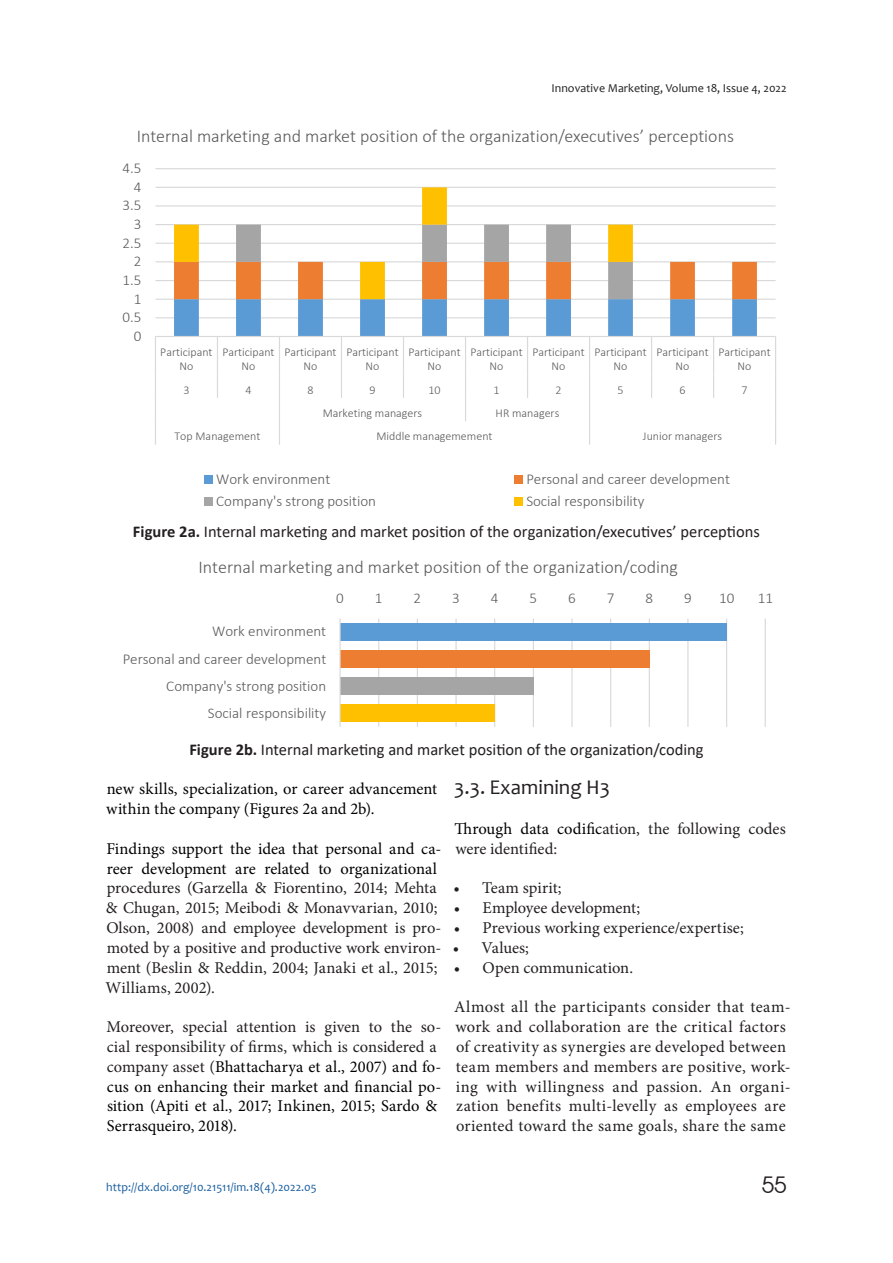
<style>
.page{position:relative;width:893px;height:1263px;background:#fff}
.page>*{position:absolute;margin:0;border:0;box-sizing:border-box;transform-origin:0 0}
.t1{font:22.5px "Avant Garde Gothic C";color:#231f20}
.t2{font:21px "Candara";color:#231f20}
.t3{font:300 18px "Calibri";color:#595959}
.t4{font:16.5px/19.8px "Minion Pro";letter-spacing:.01em;color:#231f20}
.t5{font:16.5px/19.8px "Minion Pro";letter-spacing:.005em;color:#000}
.t6{font:16.5px "Calibri";color:#231f20}
.t7{font:16.5px "Minion Pro";letter-spacing:-.01em;color:#231f20}
.t8{font:300 15px/27px "Calibri";color:#595959;text-align:right}
.t9{font:300 12px/14.7px "Calibri";color:#595959;text-align:center}
.t10{font:12px "Candara";color:#175d9e}
.t11{font:12px "Candara";color:#231f20}
.s1{font-weight:700}
.s2{color:#231f20}
.s3{color:#000}
</style>
<div class="page">
<hr style="left:155px;top:317px;width:621px;height:1px;background:#d9d9d9">
<hr style="left:155px;top:299px;width:621px;height:1px;background:#d9d9d9">
<hr style="left:155px;top:280px;width:621px;height:1px;background:#d9d9d9">
<hr style="left:155px;top:261px;width:621px;height:1px;background:#d9d9d9">
<hr style="left:155px;top:243px;width:621px;height:1px;background:#d9d9d9">
<hr style="left:155px;top:224px;width:621px;height:1px;background:#d9d9d9">
<hr style="left:155px;top:205px;width:621px;height:2px;background:#d9d9d9">
<hr style="left:155px;top:187px;width:621px;height:1px;background:#d9d9d9">
<hr style="left:155px;top:168px;width:621px;height:1px;background:#d9d9d9">
<svg style="left:174px;top:242px;width:583px;height:94px"></svg>
<svg style="left:174px;top:187px;width:459px;height:112px"></svg>
<hr style="left:155px;top:336px;width:621px;height:1px;background:#d9d9d9">
<hr style="left:155px;top:336px;width:1px;height:39px;background:#d9d9d9">
<hr style="left:217px;top:336px;width:1px;height:39px;background:#d9d9d9">
<hr style="left:279px;top:336px;width:1px;height:39px;background:#d9d9d9">
<hr style="left:341px;top:336px;width:1px;height:39px;background:#d9d9d9">
<hr style="left:403px;top:336px;width:1px;height:39px;background:#d9d9d9">
<hr style="left:465px;top:336px;width:1px;height:39px;background:#d9d9d9">
<hr style="left:527px;top:336px;width:1px;height:39px;background:#d9d9d9">
<hr style="left:589px;top:336px;width:1px;height:39px;background:#d9d9d9">
<hr style="left:651px;top:336px;width:1px;height:39px;background:#d9d9d9">
<hr style="left:713px;top:336px;width:1px;height:39px;background:#d9d9d9">
<hr style="left:775px;top:336px;width:1px;height:39px;background:#d9d9d9">
<svg style="left:217px;top:375px;width:1px;height:23px"></svg>
<svg style="left:341px;top:375px;width:1px;height:23px"></svg>
<svg style="left:403px;top:375px;width:1px;height:23px"></svg>
<svg style="left:527px;top:375px;width:1px;height:23px"></svg>
<svg style="left:651px;top:375px;width:1px;height:23px"></svg>
<svg style="left:713px;top:375px;width:1px;height:23px"></svg>
<svg style="left:465px;top:375px;width:1px;height:46px"></svg>
<svg style="left:155px;top:375px;width:1px;height:70px"></svg>
<svg style="left:279px;top:375px;width:1px;height:70px"></svg>
<svg style="left:589px;top:375px;width:1px;height:70px"></svg>
<svg style="left:775px;top:375px;width:1px;height:70px"></svg>
<div style="left:204px;top:475px;width:9px;height:8px;background:#5b9bd5"></div>
<div style="left:514px;top:475px;width:9px;height:8px;background:#ed7d31"></div>
<div style="left:204px;top:497px;width:9px;height:9px;background:#a5a5a5"></div>
<div style="left:514px;top:497px;width:9px;height:9px;background:#ffc000"></div>
<hr style="left:378px;top:618px;width:1px;height:109px;background:#d9d9d9">
<hr style="left:417px;top:618px;width:1px;height:109px;background:#d9d9d9">
<hr style="left:455px;top:618px;width:2px;height:109px;background:#d9d9d9">
<hr style="left:494px;top:618px;width:1px;height:109px;background:#d9d9d9">
<hr style="left:533px;top:618px;width:1px;height:109px;background:#d9d9d9">
<hr style="left:571px;top:618px;width:2px;height:109px;background:#d9d9d9">
<hr style="left:610px;top:618px;width:1px;height:109px;background:#d9d9d9">
<hr style="left:649px;top:618px;width:1px;height:109px;background:#d9d9d9">
<hr style="left:687px;top:618px;width:1px;height:109px;background:#d9d9d9">
<hr style="left:726px;top:618px;width:1px;height:109px;background:#d9d9d9">
<hr style="left:765px;top:618px;width:1px;height:109px;background:#d9d9d9">
<div style="left:340px;top:650px;width:309px;height:18px;background:#ed7d31"></div>
<div style="left:340px;top:677px;width:193px;height:18px;background:#a5a5a5"></div>
<div style="left:340px;top:704px;width:155px;height:18px;background:#ffc000"></div>
<div style="left:340px;top:623px;width:387px;height:18px;background:#5b9bd5"></div>
<hr style="left:339px;top:618px;width:2px;height:109px;background:#d9d9d9">
<p class="t11" style="left:552px;top:83px;width:237px">Innovative Marketing, Volume 18, Issue 4, 2022</p>
<p class="t3" style="left:137px;top:129px;width:599px">Internal marketing and market position of the organization/executives’ perceptions</p>
<p class="t8" style="left:123px;top:155px;width:20px">4.5</p>
<p class="t8" style="left:134px;top:174px;width:9px">4</p>
<p class="t8" style="left:123px;top:193px;width:20px">3.5</p>
<p class="t8" style="left:134px;top:211px;width:9px">3</p>
<p class="t8" style="left:123px;top:230px;width:20px">2.5</p>
<p class="t8" style="left:134px;top:249px;width:9px">2</p>
<p class="t8" style="left:123px;top:267px;width:20px">1.5</p>
<p class="t8" style="left:134px;top:286px;width:9px">1</p>
<p class="t8" style="left:123px;top:305px;width:20px">0.5</p>
<p class="t8" style="left:134px;top:323px;width:9px">0</p>
<p class="t9" style="left:160px;top:345px;width:54px">Participant<br>No</p>
<p class="t9" style="left:222px;top:345px;width:54px">Participant<br>No</p>
<p class="t9" style="left:284px;top:345px;width:54px">Participant<br>No</p>
<p class="t9" style="left:346px;top:345px;width:54px">Participant<br>No</p>
<p class="t9" style="left:408px;top:345px;width:54px">Participant<br>No</p>
<p class="t9" style="left:470px;top:345px;width:54px">Participant<br>No</p>
<p class="t9" style="left:532px;top:345px;width:54px">Participant<br>No</p>
<p class="t9" style="left:594px;top:345px;width:54px">Participant<br>No</p>
<p class="t9" style="left:656px;top:345px;width:54px">Participant<br>No</p>
<p class="t9" style="left:718px;top:345px;width:54px">Participant<br>No</p>
<p class="t9" style="left:183px;top:383px;width:8px">3</p>
<p class="t9" style="left:245px;top:383px;width:8px">4</p>
<p class="t9" style="left:307px;top:383px;width:8px">8</p>
<p class="t9" style="left:369px;top:383px;width:8px">9</p>
<p class="t9" style="left:428px;top:383px;width:14px">10</p>
<p class="t9" style="left:493px;top:383px;width:8px">1</p>
<p class="t9" style="left:555px;top:383px;width:8px">2</p>
<p class="t9" style="left:618px;top:383px;width:8px">5</p>
<p class="t9" style="left:680px;top:383px;width:8px">6</p>
<p class="t9" style="left:742px;top:383px;width:8px">7</p>
<p class="t9" style="left:323px;top:406px;width:101px">Marketing managers</p>
<p class="t9" style="left:496px;top:406px;width:65px">HR managers</p>
<p class="t9" style="left:175px;top:430px;width:87px">Top Management</p>
<p class="t9" style="left:376px;top:430px;width:118px">Middle managemement</p>
<p class="t9" style="left:643px;top:430px;width:81px">Junior managers</p>
<p class="t8" style="left:216px;top:466px;width:116px">Work environment</p>
<p class="t8" style="left:526px;top:466px;width:205px">Personal and career development</p>
<p class="t8" style="left:216px;top:488px;width:161px">Company's strong position</p>
<p class="t8" style="left:526px;top:488px;width:120px">Social responsibility</p>
<p class="t6" style="left:133px;top:520px;width:628px"><span class="s1">Figure 2a.</span> Internal marketing and market position of the organization/executives’ perceptions</p>
<p class="t3" style="left:198px;top:560px;width:481px">Internal marketing and market position of the organization/coding</p>
<p class="t8" style="left:123px;top:619px;width:205px">Work environment<br>Personal and career development<br>Company's strong position<br>Social responsibility</p>
<p class="t8" style="left:336px;top:586px;width:9px">0</p>
<p class="t8" style="left:375px;top:586px;width:9px">1</p>
<p class="t8" style="left:414px;top:586px;width:9px">2</p>
<p class="t8" style="left:452px;top:586px;width:9px">3</p>
<p class="t8" style="left:491px;top:586px;width:9px">4</p>
<p class="t8" style="left:530px;top:586px;width:9px">5</p>
<p class="t8" style="left:568px;top:586px;width:9px">6</p>
<p class="t8" style="left:607px;top:586px;width:9px">7</p>
<p class="t8" style="left:646px;top:586px;width:9px">8</p>
<p class="t8" style="left:684px;top:586px;width:9px">9</p>
<p class="t8" style="left:719px;top:586px;width:17px">10</p>
<p class="t8" style="left:758px;top:586px;width:17px">11</p>
<p class="t6" style="left:189px;top:738px;width:516px"><span class="s1">Figure 2b.</span> Internal marketing and market position of the organization/coding</p>
<p class="t5" style="left:106px;top:780px;width:331px">new skills, specialization, or career advancement within the company (Figures 2a and 2b).</p>
<p class="t5" style="left:106px;top:839px;width:336px">Findings support the idea that personal and ca&shy;reer development are related to organizational</p>
<p class="t4" style="left:105px;top:879px;width:337px">procedures (Garzella &amp; Fiorentino, 2014; Mehta &amp; Chugan, 2015; Meibodi &amp; Monavvarian, 2010; Olson, 2008) and employee development is pro&shy;moted by a positive and productive work environ&shy;ment (Beslin &amp; Reddin, 2004; Janaki et al., 2015; Williams, 2002).</p>
<p class="t5" style="left:106px;top:1018px;width:336px"><span class="s2">Moreover, special attention is given to the so&shy;cial responsibility of firms, which is considered a company asset (</span>Bhattacharya et al., 2007) and fo&shy;cus on enhancing their market and financial po&shy;sition (Apiti et al., 2017; Inkinen, 2015; Sardo &amp; Serrasqueiro, 2018).</p>
<p class="t2" style="left:454px;top:779px;width:157px">3.3. Examining H3</p>
<p class="t4" style="left:454px;top:820px;width:333px"><span class="s3">Through data codific</span>ation, the following codes were identified:</p>
<p class="t4" style="left:453px;top:879px;width:110px">• Team spirit;</p>
<p class="t7" style="left:454px;top:900px;width:188px">• Employee development;</p>
<p class="t4" style="left:454px;top:919px;width:291px">• Previous working experience/expertise;</p>
<p class="t4" style="left:453px;top:938px;width:78px">• Values;</p>
<p class="t4" style="left:454px;top:958px;width:181px">• Open communication.</p>
<p class="t4" style="left:454px;top:998px;width:338px">Almost all the participants consider that team&shy;work and collaboration are the critical factors of creativity as synergies are developed between team members and members are positive, work&shy;ing with willingness and passion. An organi&shy;zation benefits multi-levelly as employees are oriented toward the same goals, share the same</p>
<p class="t10" style="left:106px;top:1182px;width:212px">http://dx.doi.org/10.21511/im.18(4).2022.05</p>
<h1 class="t1" style="left:762px;top:1172px;width:26px">55</h1>
</div>
